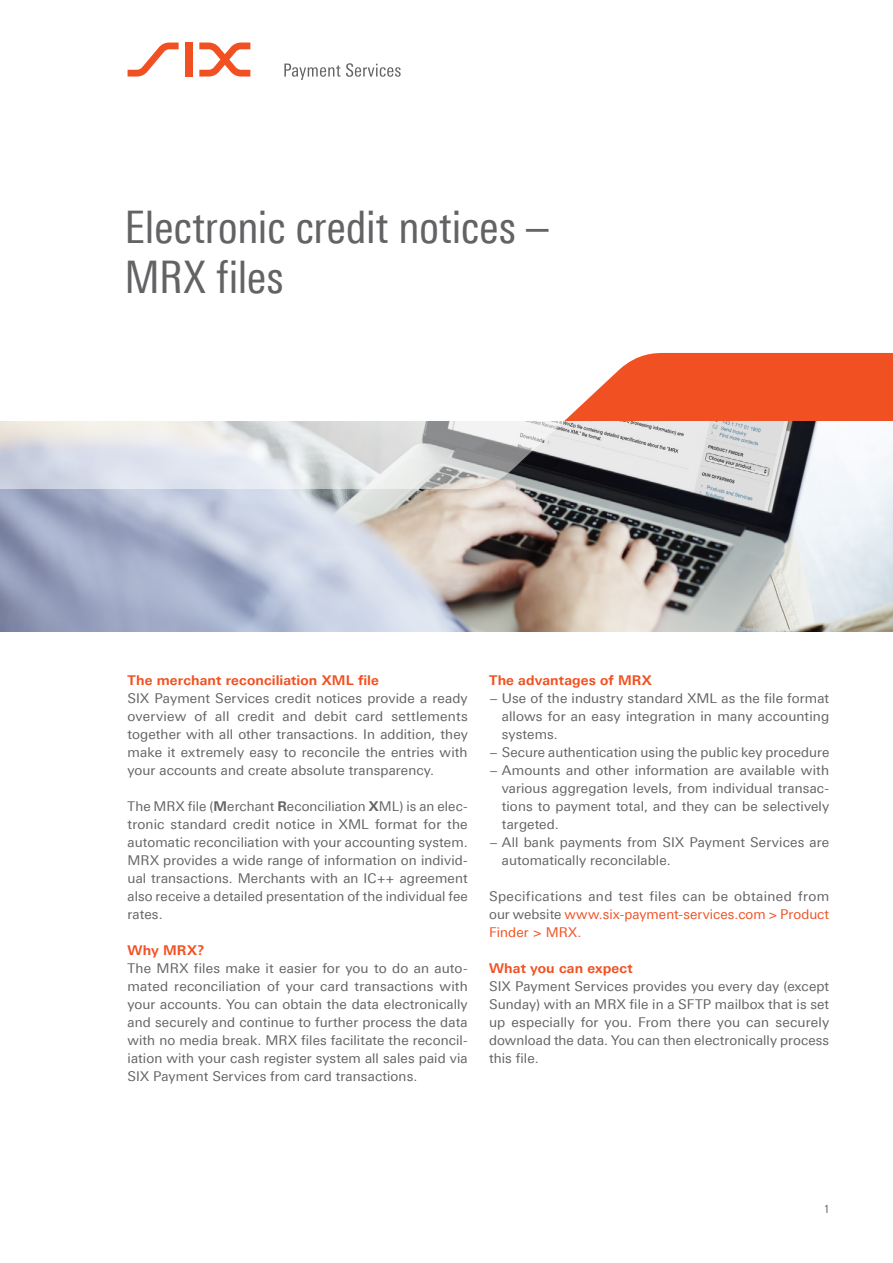
<style>
.page{position:relative;width:893px;height:1263px;background:#fff}
.page>*{position:absolute;margin:0;border:0;box-sizing:border-box;transform-origin:0 0}
.t1{font:45px/50.2px "Linotype Univers 420 Cn";letter-spacing:-.005em;color:#636366}
.t2{font:13.5px/18px "Linotype Univers 430";letter-spacing:.005em;color:#636366;text-align:justify}
.t3{font:700 13.5px "Linotype Univers 630";letter-spacing:.01em;color:#f15122}
.t4{font:11.25px "Linotype Univers 420 Cn";color:#636366}
.s1{font-family:"Linotype Univers 630";font-weight:700}
.s2{color:#f15122}
</style>
<div class="page">
<svg style="left:128px;top:43px;width:51px;height:34px"></svg>
<div style="left:185px;top:43px;width:8px;height:34px;background:#f15122"></div>
<svg style="left:199px;top:43px;width:51px;height:34px"></svg>
<svg style="left:284px;top:63px;width:117px;height:17px"></svg>
<img style="left:0;top:489px;width:893px;height:142px">
<svg style="left:0;top:353px;width:893px;height:136px"></svg>
<h1 class="t1" style="left:125px;top:202px;width:426px">Electronic credit notices –<br>MRX files</h1>
<p class="t3" style="left:128px;top:672px;width:253px">The merchant reconciliation XML file</p>
<p class="t2" style="left:128px;top:689px;width:342px">SIX Payment Services credit notices provide a ready overview of all credit and debit card settlements together with all other transactions. In addition, they make it extremely easy to reconcile the entries with your accounts and create absolute transparency.</p>
<p class="t2" style="left:128px;top:797px;width:342px">The MRX file (<span class="s1">M</span>erchant <span class="s1">R</span>econciliation <span class="s1">X</span>ML) is an elec&shy;tronic standard credit notice in XML format for the automatic reconciliation with your accounting system.<br>MRX provides a wide range of information on individ&shy;ual transactions. Merchants with an IC++ agreement also receive a detailed presentation of the individual fee rates.</p>
<p class="t3" style="left:128px;top:942px;width:78px">Why MRX?</p>
<p class="t2" style="left:128px;top:959px;width:342px">The MRX files make it easier for you to do an auto&shy;mated reconciliation of your card transactions with your accounts. You can obtain the data electronically and securely and continue to further process the data with no media break. MRX files facilitate the reconcil&shy;iation with your cash register system all sales paid via SIX Payment Services from card transactions.</p>
<p class="t3" style="left:489px;top:672px;width:164px">The advantages of MRX</p>
<p class="t2" style="left:489px;top:689px;width:342px">− Use of the industry standard XML as the file format</p>
<p class="t2" style="left:502px;top:707px;width:329px">allows for an easy integration in many accounting</p>
<p class="t2" style="left:502px;top:725px;width:57px">systems.</p>
<p class="t2" style="left:489px;top:743px;width:342px">− Secure authentication using the public key procedure</p>
<p class="t2" style="left:489px;top:761px;width:341px">− Amounts and other information are available with</p>
<p class="t2" style="left:502px;top:779px;width:329px">various aggregation levels, from individual transac-</p>
<p class="t2" style="left:502px;top:797px;width:329px">tions to payment total, and they can be selectively</p>
<p class="t2" style="left:502px;top:815px;width:58px">targeted.</p>
<p class="t2" style="left:489px;top:833px;width:342px">− All bank payments from SIX Payment Services are</p>
<p class="t2" style="left:502px;top:851px;width:170px">automatically reconcilable.</p>
<p class="t2" style="left:489px;top:887px;width:342px">Specifications and test files can be obtained from our website <span class="s2">www.six-payment-services.com &gt; Product Finder &gt; MRX.</span></p>
<p class="t3" style="left:489px;top:960px;width:145px">What you can expect</p>
<p class="t2" style="left:489px;top:977px;width:342px">SIX Payment Services provides you every day (except Sunday) with an MRX file in a SFTP mailbox that is set up especially for you. From there you can securely download the data. You can then electronically process this file.</p>
<p class="t4" style="left:824px;top:1202px;width:7px">1</p>
</div>
